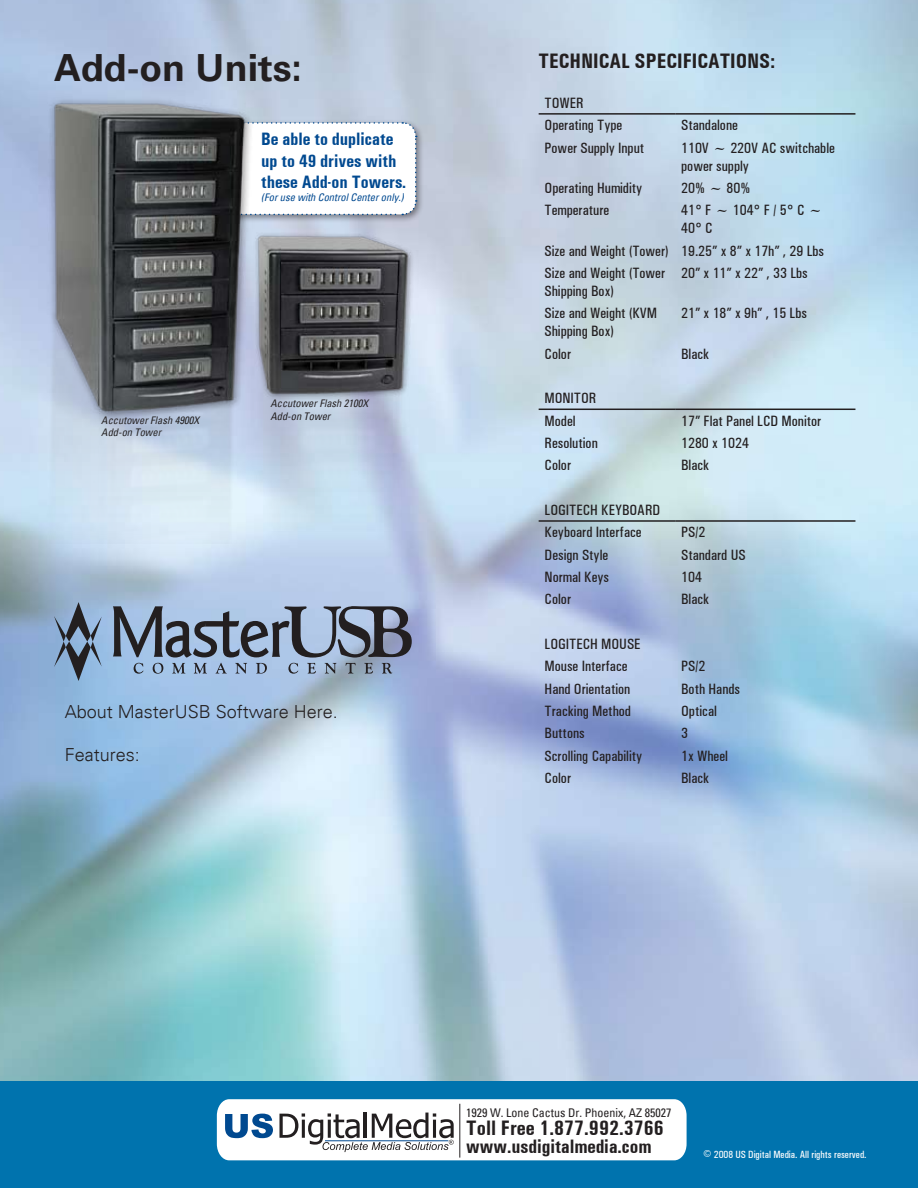
<style>
.page{position:relative;width:918px;height:1188px;background:#fff}
.page>*{position:absolute;margin:0;border:0;box-sizing:border-box;transform-origin:0 0}
.t1{font:700 37.5px "Univers";color:#231f20}
.t2{font:700 condensed 21px "Univers";color:#231f20}
.t3{font:700 condensed 19.5px "Univers";color:#231f20}
.t4{font:700 condensed 18px/21.6px "Univers";color:#004990}
.t5{font:300 18px "Univers";color:#231f20}
.t6{font:500 condensed 15px/22.4px "Univers";color:#231f20}
.t7{font:condensed 12px "Univers";color:#231f20}
.t8{font:italic condensed 10.5px/12.6px "Univers";color:#231f20}
.t9{font:500 condensed 10.5px "Univers";color:#fff}
.t10{font:italic condensed 10.5px "Univers";color:#004990}
.s1{font-size:15px}
</style>
<div class="page">
<img style="left:0;top:0;width:918px;height:1082px">
<div style="left:0;top:1082px;width:918px;height:106px;background:#0073ae"></div>
<svg style="left:217px;top:1099px;width:470px;height:61px"></svg>
<hr style="left:325px;top:1140px;width:123px;height:1px;background:#004990">
<hr style="left:539px;top:113px;width:136px;height:2px;background:#231f20">
<hr style="left:675px;top:113px;width:180px;height:2px;background:#231f20">
<hr style="left:539px;top:409px;width:136px;height:1px;background:#231f20">
<hr style="left:675px;top:409px;width:180px;height:1px;background:#231f20">
<hr style="left:539px;top:520px;width:136px;height:2px;background:#231f20">
<hr style="left:675px;top:520px;width:180px;height:2px;background:#231f20">
<svg style="left:113px;top:606px;width:299px;height:68px"></svg>
<svg style="left:54px;top:602px;width:48px;height:79px"></svg>
<div style="left:163px;top:118px;width:268px;height:110px;background:#c2c9d9"></div>
<img style="left:23px;top:94px;width:399px;height:450px">
<h1 class="t1" style="left:54px;top:46px;width:249px">Add-on Units:</h1>
<p class="t4" style="left:261px;top:128px;width:146px">Be able to duplicate up to 49 drives with these Add-on Towers.</p>
<p class="t10" style="left:261px;top:190px;width:144px">(For use with Control Center only.)</p>
<p class="t8" style="left:101px;top:413px;width:99px">Accutower Flash 4900X<br>Add-on Tower</p>
<p class="t8" style="left:270px;top:397px;width:99px">Accutower Flash 2100X<br>Add-on Tower</p>
<p class="t5" style="left:65px;top:701px;width:275px">About MasterUSB Software Here.</p>
<p class="t5" style="left:65px;top:744px;width:77px">Features:</p>
<h2 class="t2" style="left:539px;top:49px;width:238px">Technical Specifications:</h2>
<p class="t6" style="left:545px;top:92px;width:79px">Tower<br>Operating Type</p>
<p class="t6" style="left:681px;top:114px;width:58px">Standalone</p>
<p class="t6" style="left:545px;top:136px;width:101px">Power Supply Input</p>
<p class="t6" style="left:681px;top:139px;width:155px;line-height:18px">110V ~ 220V AC switchable power supply</p>
<p class="t6" style="left:545px;top:177px;width:99px">Operating Humidity</p>
<p class="t6" style="left:681px;top:177px;width:71px">20% ~ 80%</p>
<p class="t6" style="left:545px;top:199px;width:66px">Temperature</p>
<p class="t6" style="left:681px;top:201px;width:143px;line-height:18px">41° F ~ 104° F / 5° C ~<br>40° C</p>
<p class="t6" style="left:545px;top:239px;width:281px">Size and Weight (Tower) 19.25” x 8” x 17h” , 29 Lbs<br>Size and Weight (Tower</p>
<p class="t6" style="left:545px;top:280px;width:71px">Shipping Box)</p>
<p class="t6" style="left:681px;top:262px;width:128px">20” x 11” x 22” , 33 Lbs</p>
<p class="t6" style="left:545px;top:304px;width:114px;line-height:18px">Size and Weight (KVM<br>Shipping Box)</p>
<p class="t6" style="left:681px;top:302px;width:127px">21” x 18” x 9h” , 15 Lbs</p>
<p class="t6" style="left:545px;top:342px;width:28px">Color</p>
<p class="t6" style="left:681px;top:342px;width:30px">Black</p>
<p class="t6" style="left:545px;top:387px;width:53px">Monit or<br>Model</p>
<p class="t6" style="left:681px;top:409px;width:142px">17” Flat Panel LCD Monitor</p>
<p class="t6" style="left:545px;top:432px;width:55px">Resolution</p>
<p class="t6" style="left:681px;top:432px;width:69px">1280 x 1024</p>
<p class="t6" style="left:545px;top:454px;width:28px">Color</p>
<p class="t6" style="left:681px;top:454px;width:30px">Black</p>
<p class="t6" style="left:545px;top:499px;width:21px">Logitech</p>
<p class="t6" style="left:545px;top:499px;width:115px;text-indent:57px">Keyboard<br>Keyboard Interface</p>
<p class="t6" style="left:681px;top:521px;width:26px">PS/2</p>
<p class="t6" style="left:545px;top:543px;width:65px">Design Style</p>
<p class="t6" style="left:681px;top:543px;width:66px">Standard US</p>
<p class="t6" style="left:545px;top:566px;width:66px">Normal Keys</p>
<p class="t6" style="left:681px;top:566px;width:22px">104</p>
<p class="t6" style="left:545px;top:588px;width:28px">Color</p>
<p class="t6" style="left:681px;top:588px;width:30px">Black</p>
<p class="t6" style="left:545px;top:633px;width:21px">Logitech</p>
<p class="t6" style="left:545px;top:633px;width:84px;text-align:right">Mouse<br>Mouse Interface</p>
<p class="t6" style="left:681px;top:655px;width:26px">PS/2</p>
<p class="t6" style="left:545px;top:677px;width:87px">Hand Orientation</p>
<p class="t6" style="left:681px;top:677px;width:60px">Both Hands</p>
<p class="t6" style="left:545px;top:700px;width:88px">Tracking Method</p>
<p class="t6" style="left:681px;top:700px;width:37px">Optical</p>
<p class="t6" style="left:545px;top:722px;width:42px">Buttons</p>
<p class="t6" style="left:681px;top:722px;width:8px">3</p>
<p class="t6" style="left:545px;top:744px;width:99px">Scrolling Capability</p>
<p class="t6" style="left:681px;top:744px;width:48px">1x Wheel</p>
<p class="t6" style="left:545px;top:767px;width:28px">Color</p>
<p class="t6" style="left:681px;top:767px;width:30px">Black</p>
<p class="t7" style="left:466px;top:1105px;width:207px">1929 W. Lone Cactus Dr. Phoenix, AZ 85027</p>
<h2 class="t2" style="left:466px;top:1115px;width:199px">Toll Free 1.877.992.3766</h2>
<h3 class="t3" style="left:466px;top:1134px;width:187px">www.usdigitalmedia.com</h3>
<p class="t9" style="left:703px;top:1148px;width:165px"><span class="s1">©</span> 2008 US Digital Media. All rights reserved.</p>
</div>
